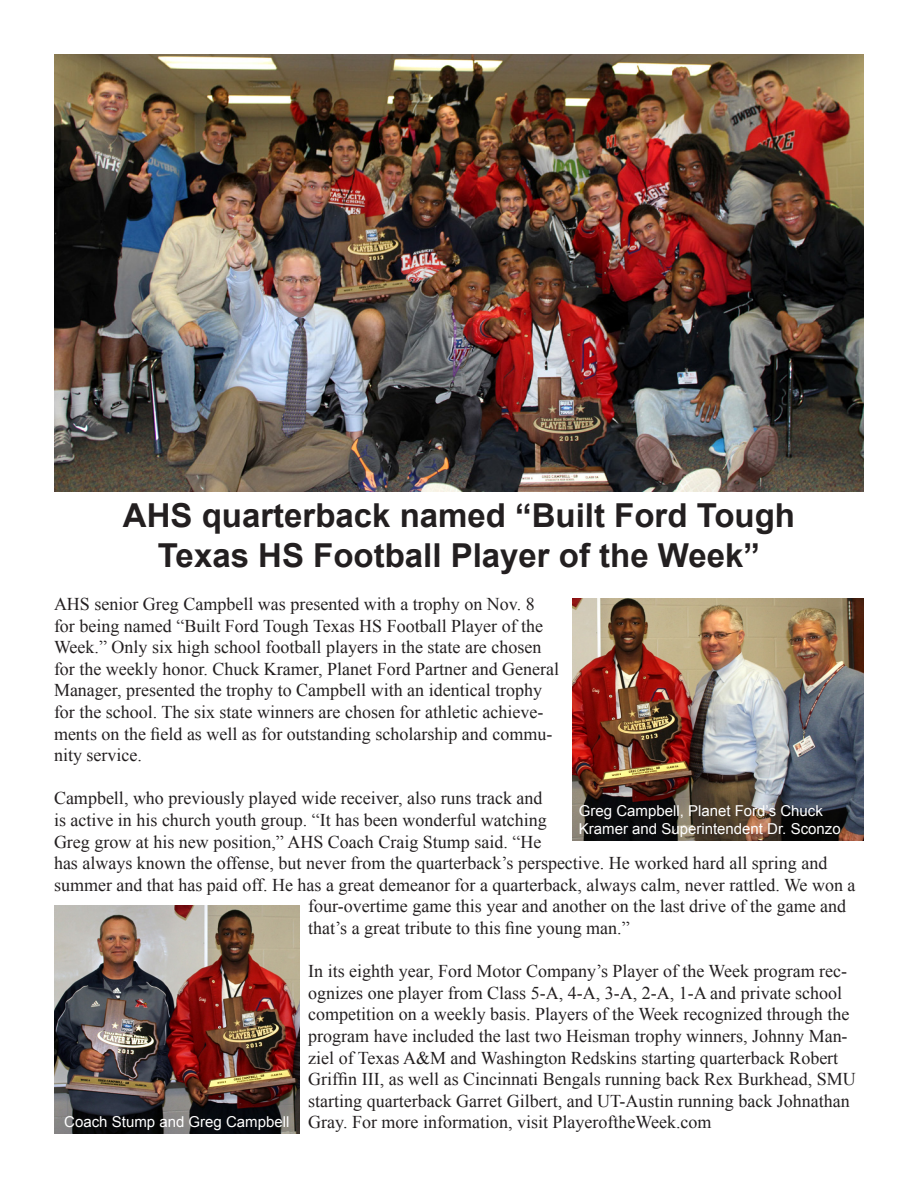
<style>
.page{position:relative;width:918px;height:1188px;background:#fff}
.page>*{position:absolute;margin:0;border:0;box-sizing:border-box;transform-origin:0 0}
.t1{font:700 33px/39.6px "Arial";color:#231f20;text-align:center}
.t2{font:18px/21.6px "Times New Roman";color:#231f20}
.t3{font:15px/18px "Arial";color:#fff}
.s1{font-family:"Arial";font-size:15px;color:#fff}
</style>
<div class="page">
<img style="left:54px;top:905px;width:246px;height:229px">
<img style="left:572px;top:598px;width:292px;height:242px">
<img style="left:54px;top:54px;width:810px;height:438px">
<h1 class="t1" style="left:123px;top:497px;width:674px">AHS quarterback named “Built Ford Tough<br>Texas HS Football Player of the Week”</h1>
<p class="t2" style="left:54px;top:593px;width:507px">AHS senior Greg Campbell was presented with a trophy on Nov. 8 for being named “Built Ford Tough Texas HS Football Player of the Week.” Only six high school football players in the state are chosen for the weekly honor. Chuck Kramer, Planet Ford Partner and General Manager, presented the trophy to Campbell with an identical trophy for the school. The six state winners are chosen for athletic achieve&shy;ments on the field as well as for outstanding scholarship and commu&shy;nity service.</p>
<p class="t2" style="left:54px;top:787px;width:490px">Campbell, who previously played wide receiver, also runs track and</p>
<p class="t2" style="left:54px;top:809px;width:494px">is active in his church youth group. “It has been wonderful watching</p>
<p class="t2" style="left:54px;top:830px;width:489px">Greg grow at his new position,” AHS Coach Craig Stump said. “He</p>
<p class="t2" style="left:54px;top:852px;width:775px">has always known the offense, but never from the quarterback’s perspective. He worked hard all spring and</p>
<p class="t2" style="left:54px;top:874px;width:803px">summer and that has paid off. He has a great demeanor for a quarterback, always calm, never rattled. We won a</p>
<p class="t2" style="left:308px;top:895px;width:540px">four-overtime game this year and another on the last drive of the game and</p>
<p class="t2" style="left:308px;top:917px;width:323px">that’s a great tribute to this fine young man.”</p>
<p class="t2" style="left:308px;top:960px;width:540px">In its eighth year, Ford Motor Company’s Player of the Week program rec-</p>
<p class="t2" style="left:308px;top:982px;width:535px">ognizes one player from Class 5-A, 4-A, 3-A, 2-A, 1-A and private school</p>
<p class="t2" style="left:308px;top:1003px;width:543px">competition on a weekly basis. Players of the Week recognized through the</p>
<p class="t2" style="left:308px;top:1025px;width:541px">program have included the last two Heisman trophy winners, Johnny Man-</p>
<p class="t2" style="left:308px;top:1046px;width:532px">ziel of Texas A&amp;M and Washington Redskins starting quarterback Robert</p>
<p class="t2" style="left:308px;top:1068px;width:549px">Griffin III, as well as Cincinnati Bengals running back Rex Burkhead, SMU</p>
<p class="t2" style="left:308px;top:1090px;width:543px">starting quarterback Garret Gilbert, and UT-Austin running back Johnathan</p>
<p class="t2" style="left:64px;top:1111px;width:649px"><span class="s1">Coach Stump and Greg Campbell</span> Gray. For more information, visit PlayeroftheWeek.com</p>
<p class="t3" style="left:579px;top:802px;width:263px">Greg Campbell, Planet Ford’s Chuck<br>Kramer and Superintendent Dr. Sconzo</p>
</div>
